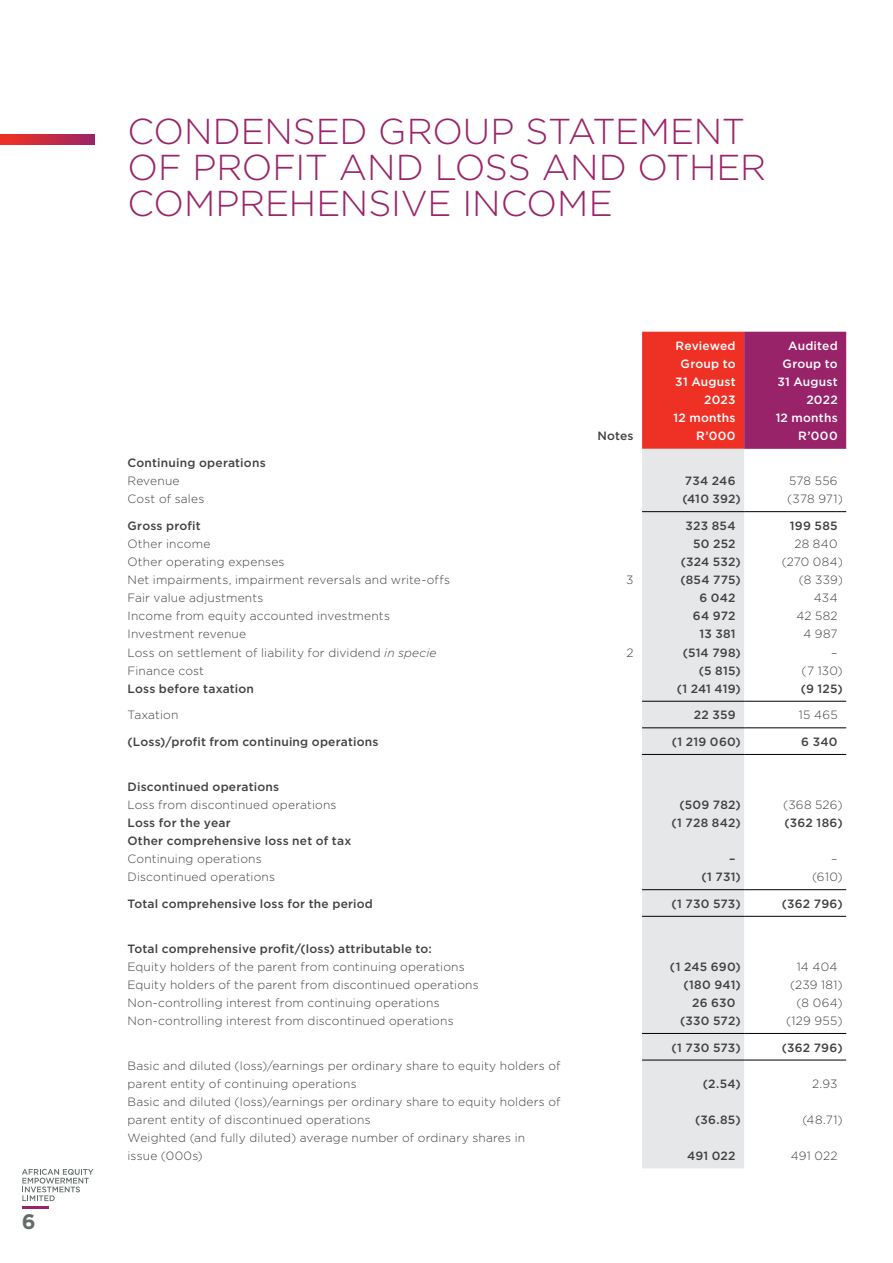
<style>
.page{position:relative;width:893px;height:1263px;background:#fff}
.page>*{position:absolute;margin:0;border:0;box-sizing:border-box;transform-origin:0 0}
.t1{font:300 36px/36px "Gotham";letter-spacing:-.005em;color:#992469}
.t2{font:700 21px "Gotham";color:#636b6b}
.t3{font:300 12px/18px "Gotham";letter-spacing:.015em;color:#414042}
.t4{font:500 12px "Gotham";letter-spacing:.02em;color:#414042}
.t5{font:500 12px "Gotham";letter-spacing:.02em;color:#fff}
.s1{font-style:italic}
</style>
<div class="page">
<hr style="left:22px;top:1206px;width:26px;height:3px;background:#992469">
<svg style="left:22px;top:1169px;width:71px;height:32px"></svg>
<svg style="left:0;top:135px;width:94px;height:10px"></svg>
<svg style="left:642px;top:332px;width:204px;height:117px;background:#c32a47"></svg>
<div style="left:642px;top:449px;width:102px;height:719px;background:#e6e7e8"></div>
<hr style="left:642px;top:511px;width:102px;height:1px;background:#000">
<hr style="left:744px;top:511px;width:102px;height:1px;background:#000">
<hr style="left:642px;top:701px;width:102px;height:1px;background:#000">
<hr style="left:744px;top:701px;width:102px;height:1px;background:#000">
<hr style="left:642px;top:727px;width:102px;height:1px;background:#000">
<hr style="left:744px;top:727px;width:102px;height:1px;background:#000">
<hr style="left:642px;top:754px;width:102px;height:1px;background:#000">
<hr style="left:744px;top:754px;width:102px;height:1px;background:#000">
<hr style="left:642px;top:889px;width:102px;height:1px;background:#000">
<hr style="left:744px;top:889px;width:102px;height:1px;background:#000">
<hr style="left:642px;top:916px;width:102px;height:1px;background:#000">
<hr style="left:744px;top:916px;width:102px;height:1px;background:#000">
<hr style="left:642px;top:1033px;width:102px;height:1px;background:#000">
<hr style="left:744px;top:1033px;width:102px;height:1px;background:#000">
<hr style="left:642px;top:1060px;width:102px;height:1px;background:#000">
<hr style="left:744px;top:1060px;width:102px;height:1px;background:#000">
<h2 class="t2" style="left:22px;top:1207px;width:15px">6</h2>
<h1 class="t1" style="left:128px;top:112px;width:640px">CONDENSED GROUP STATEMENT<br>OF PROFIT AND LOSS AND OTHER<br>COMPREHENSIVE INCOME</h1>
<p class="t5" style="left:676px;top:338px;width:61px">Reviewed</p>
<p class="t5" style="left:788px;top:338px;width:51px">Audited</p>
<p class="t5" style="left:680px;top:356px;width:57px">Group to</p>
<p class="t5" style="left:783px;top:356px;width:57px">Group to</p>
<p class="t5" style="left:675px;top:374px;width:62px">31 August</p>
<p class="t5" style="left:777px;top:374px;width:62px">31 August</p>
<p class="t5" style="left:704px;top:392px;width:33px">2023</p>
<p class="t5" style="left:806px;top:392px;width:33px">2022</p>
<p class="t5" style="left:674px;top:410px;width:64px">12 months</p>
<p class="t5" style="left:776px;top:410px;width:64px">12 months</p>
<p class="t4" style="left:597px;top:428px;width:38px">Notes</p>
<p class="t5" style="left:696px;top:428px;width:41px">R’000</p>
<p class="t5" style="left:798px;top:428px;width:41px">R’000</p>
<p class="t4" style="left:128px;top:455px;width:140px">Continuing operations</p>
<p class="t3" style="left:128px;top:471px;width:54px">Revenue</p>
<p class="t4" style="left:685px;top:473px;width:52px">734 246</p>
<p class="t3" style="left:789px;top:471px;width:50px">578 556</p>
<p class="t3" style="left:128px;top:490px;width:78px">Cost of sales</p>
<p class="t4" style="left:683px;top:491px;width:60px">(410 392)</p>
<p class="t3" style="left:787px;top:490px;width:57px">(378 971)</p>
<p class="t4" style="left:128px;top:518px;width:75px">Gross profit</p>
<p class="t4" style="left:685px;top:518px;width:52px">323 854</p>
<p class="t4" style="left:790px;top:518px;width:49px">199 585</p>
<p class="t3" style="left:128px;top:534px;width:84px">Other income</p>
<p class="t4" style="left:693px;top:536px;width:44px">50 252</p>
<p class="t3" style="left:794px;top:534px;width:45px">28 840</p>
<p class="t3" style="left:128px;top:552px;width:159px">Other operating expenses</p>
<p class="t4" style="left:681px;top:554px;width:62px">(324 532)</p>
<p class="t3" style="left:782px;top:552px;width:63px">(270 084)</p>
<p class="t3" style="left:128px;top:570px;width:324px">Net impairments, impairment reversals and write-offs</p>
<p class="t3" style="left:626px;top:570px;width:9px">3</p>
<p class="t4" style="left:680px;top:572px;width:62px">(854 775)</p>
<p class="t3" style="left:799px;top:570px;width:45px">(8 339)</p>
<p class="t3" style="left:128px;top:589px;width:137px">Fair value adjustments</p>
<p class="t4" style="left:699px;top:590px;width:38px">6 042</p>
<p class="t3" style="left:814px;top:589px;width:25px">434</p>
<p class="t3" style="left:128px;top:607px;width:264px">Income from equity accounted investments</p>
<p class="t4" style="left:693px;top:608px;width:44px">64 972</p>
<p class="t3" style="left:796px;top:607px;width:43px">42 582</p>
<p class="t3" style="left:128px;top:625px;width:120px">Investment revenue</p>
<p class="t4" style="left:699px;top:626px;width:38px">13 381</p>
<p class="t3" style="left:803px;top:625px;width:36px">4 987</p>
<p class="t3" style="left:128px;top:643px;width:310px">Loss on settlement of liability for dividend <span class="s1">in specie</span></p>
<p class="t3" style="left:626px;top:643px;width:9px">2</p>
<p class="t4" style="left:683px;top:644px;width:60px">(514 798)</p>
<p class="t3" style="left:831px;top:643px;width:8px">–</p>
<p class="t3" style="left:128px;top:661px;width:78px">Finance cost</p>
<p class="t4" style="left:699px;top:662px;width:43px">(5 815)</p>
<p class="t3" style="left:802px;top:661px;width:43px">(7 130)</p>
<p class="t4" style="left:127px;top:681px;width:128px">Loss before taxation</p>
<p class="t4" style="left:677px;top:681px;width:66px">(1 241 419)</p>
<p class="t4" style="left:801px;top:681px;width:44px">(9 125)</p>
<p class="t3" style="left:127px;top:706px;width:52px">Taxation</p>
<p class="t4" style="left:694px;top:707px;width:43px">22 359</p>
<p class="t3" style="left:799px;top:706px;width:40px">15 465</p>
<p class="t4" style="left:127px;top:734px;width:252px">(Loss)/profit from continuing operations</p>
<p class="t4" style="left:672px;top:734px;width:71px">(1 219 060)</p>
<p class="t4" style="left:801px;top:734px;width:38px">6 340</p>
<p class="t4" style="left:127px;top:779px;width:153px">Discontinued operations</p>
<p class="t3" style="left:127px;top:795px;width:211px">Loss from discontinued operations</p>
<p class="t4" style="left:680px;top:797px;width:63px">(509 782)</p>
<p class="t3" style="left:783px;top:795px;width:61px">(368 526)</p>
<p class="t4" style="left:127px;top:815px;width:105px">Loss for the year</p>
<p class="t4" style="left:671px;top:815px;width:71px">(1 728 842)</p>
<p class="t4" style="left:784px;top:815px;width:60px">(362 186)</p>
<p class="t4" style="left:127px;top:833px;width:225px">Other comprehensive loss net of tax</p>
<p class="t3" style="left:127px;top:849px;width:136px">Continuing operations</p>
<p class="t4" style="left:729px;top:851px;width:8px">–</p>
<p class="t3" style="left:831px;top:849px;width:8px">–</p>
<p class="t3" style="left:127px;top:868px;width:149px">Discontinued operations</p>
<p class="t4" style="left:701px;top:869px;width:41px">(1 731)</p>
<p class="t3" style="left:812px;top:868px;width:32px">(610)</p>
<p class="t4" style="left:127px;top:896px;width:247px">Total comprehensive loss for the period</p>
<p class="t4" style="left:671px;top:896px;width:71px">(1 730 573)</p>
<p class="t4" style="left:782px;top:896px;width:63px">(362 796)</p>
<p class="t4" style="left:127px;top:940px;width:306px">Total comprehensive profit/(loss) attributable to:</p>
<p class="t3" style="left:127px;top:957px;width:339px">Equity holders of the parent from continuing operations</p>
<p class="t4" style="left:670px;top:958px;width:72px">(1 245 690)</p>
<p class="t3" style="left:797px;top:957px;width:42px">14 404</p>
<p class="t3" style="left:127px;top:975px;width:353px">Equity holders of the parent from discontinued operations</p>
<p class="t4" style="left:683px;top:977px;width:59px">(180 941)</p>
<p class="t3" style="left:790px;top:975px;width:54px">(239 181)</p>
<p class="t3" style="left:127px;top:993px;width:314px">Non-controlling interest from continuing operations</p>
<p class="t4" style="left:692px;top:995px;width:45px">26 630</p>
<p class="t3" style="left:796px;top:993px;width:48px">(8 064)</p>
<p class="t3" style="left:127px;top:1011px;width:328px">Non-controlling interest from discontinued operations</p>
<p class="t4" style="left:680px;top:1013px;width:62px">(330 572)</p>
<p class="t3" style="left:786px;top:1011px;width:58px">(129 955)</p>
<p class="t4" style="left:671px;top:1039px;width:71px">(1 730 573)</p>
<p class="t4" style="left:782px;top:1039px;width:63px">(362 796)</p>
<p class="t3" style="left:127px;top:1056px;width:435px">Basic and diluted (loss)/earnings per ordinary share to equity holders of parent entity of continuing operations</p>
<p class="t4" style="left:703px;top:1076px;width:40px">(2.54)</p>
<p class="t3" style="left:812px;top:1074px;width:27px">2.93</p>
<p class="t3" style="left:127px;top:1092px;width:435px">Basic and diluted (loss)/earnings per ordinary share to equity holders of parent entity of discontinued operations</p>
<p class="t3" style="left:127px;top:1128px;width:399px">Weighted (and fully diluted) average number of ordinary shares in issue (000s)</p>
<p class="t4" style="left:695px;top:1112px;width:47px">(36.85)</p>
<p class="t3" style="left:802px;top:1110px;width:42px">(48.71)</p>
<p class="t4" style="left:687px;top:1148px;width:50px">491 022</p>
<p class="t3" style="left:791px;top:1146px;width:48px">491 022</p>
</div>
